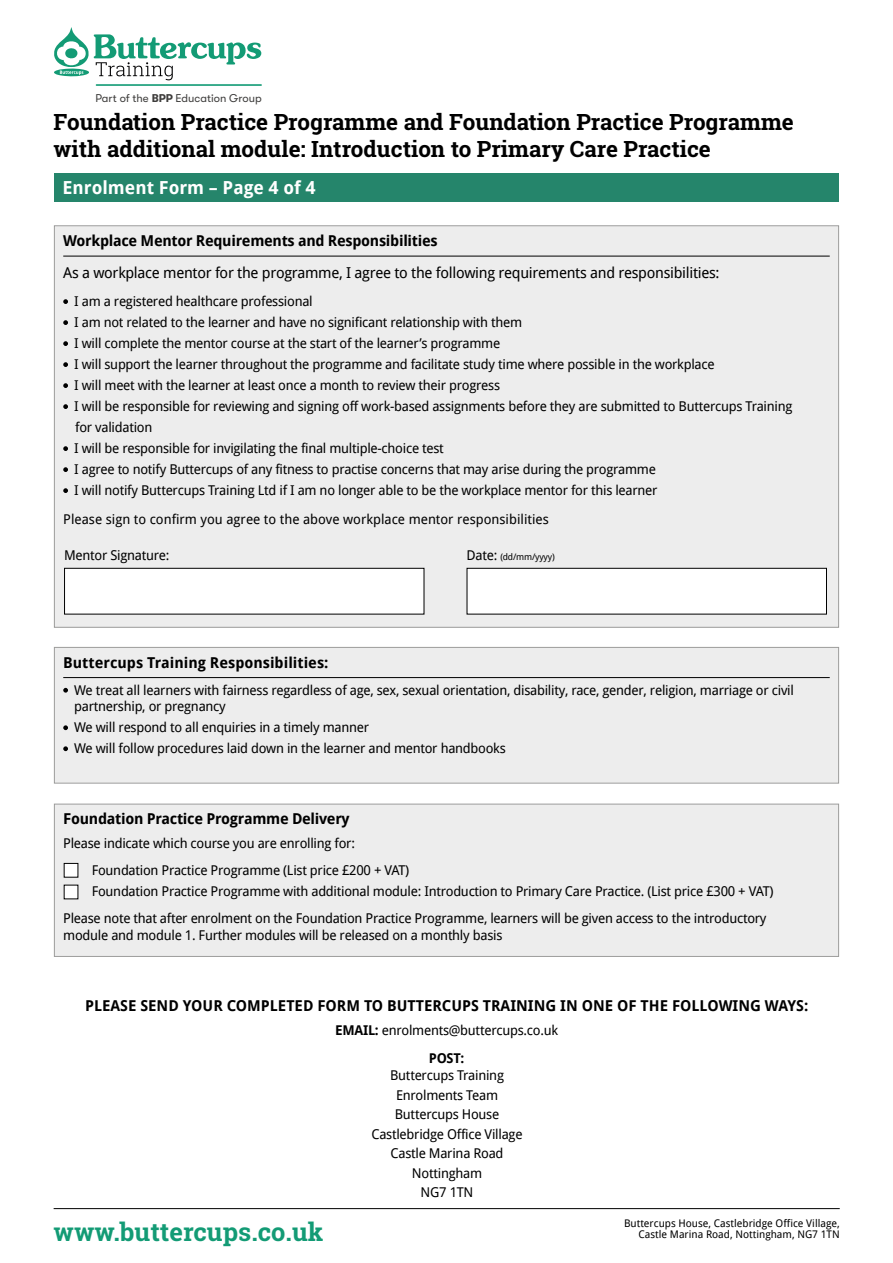
<style>
.page{position:relative;width:893px;height:1263px;background:#fff}
.page>*{position:absolute;margin:0;border:0;box-sizing:border-box;transform-origin:0 0}
.t1{font:700 25.5px "Roboto Slab";color:#139b75}
.t2{font:700 22.5px/27px "Roboto Slab";color:#000}
.t3{font:700 18px "Droid Sans";color:#fff}
.t4{font:700 15px "Droid Sans";letter-spacing:-.01em;color:#000}
.t5{font:15px "Droid Sans";letter-spacing:-.02em;color:#000}
.t6{font:13.5px/21px "Droid Sans";letter-spacing:-.02em;color:#000}
.t7{font:13.5px "Droid Sans";color:#000}
.t8{font:11.25px "GT Walsheim Pro";color:#3d3c3b}
.t9{font:10.5px "Droid Sans";color:#000}
.t10{font:9px "Droid Sans";letter-spacing:-.02em;color:#000}
.s1{font-weight:700}
.s2{font-size:13.5px}
</style>
<div class="page">
<div style="left:54px;top:173px;width:785px;height:28px;background:#25856b"></div>
<hr style="left:54px;top:1208px;width:786px;height:1px;background:#000">
<hr style="left:96px;top:84px;width:166px;height:2px;background:#139b75">
<svg style="left:54px;top:27px;width:207px;height:53px"></svg>
<div style="left:54px;top:226px;width:785px;height:401px;background:#ededed"></div>
<svg style="left:63px;top:299px;width:5px;height:5px"></svg>
<svg style="left:63px;top:320px;width:5px;height:5px"></svg>
<svg style="left:63px;top:341px;width:5px;height:5px"></svg>
<svg style="left:63px;top:362px;width:5px;height:5px"></svg>
<svg style="left:63px;top:383px;width:5px;height:5px"></svg>
<svg style="left:63px;top:404px;width:5px;height:5px"></svg>
<svg style="left:63px;top:446px;width:5px;height:5px"></svg>
<svg style="left:63px;top:467px;width:5px;height:5px"></svg>
<svg style="left:63px;top:488px;width:5px;height:5px"></svg>
<hr style="left:63px;top:256px;width:767px;height:1px;background:#000">
<div style="left:65px;top:568px;width:359px;height:46px;background:#fff"></div>
<div style="left:64px;top:568px;width:360px;height:46px;border:1px solid #000"></div>
<div style="left:467px;top:568px;width:359px;height:46px;background:#fff"></div>
<div style="left:467px;top:568px;width:360px;height:46px;border:1px solid #000"></div>
<div style="left:54px;top:647px;width:785px;height:136px;background:#ededed"></div>
<svg style="left:63px;top:688px;width:5px;height:5px"></svg>
<svg style="left:63px;top:725px;width:5px;height:5px"></svg>
<svg style="left:63px;top:746px;width:5px;height:5px"></svg>
<div style="left:54px;top:647px;width:785px;height:136px;border:1px solid #9d9d9c"></div>
<hr style="left:63px;top:677px;width:767px;height:1px;background:#000">
<div style="left:54px;top:804px;width:785px;height:152px;background:#ededed"></div>
<div style="left:54px;top:804px;width:785px;height:153px;border:1px solid #9d9d9c"></div>
<div style="left:64px;top:863px;width:14px;height:14px;background:#fff"></div>
<div style="left:64px;top:863px;width:14px;height:14px;border:1px solid #000"></div>
<div style="left:64px;top:885px;width:14px;height:14px;background:#fff"></div>
<p class="t8" style="left:95px;top:92px;width:168px">Part of the <span class="s1">BPP</span> Education Group</p>
<h2 class="t2" style="left:54px;top:108px;width:742px">Foundation Practice Programme and Foundation Practice Programme with additional module: Introduction to Primary Care Practice</h2>
<h3 class="t3" style="left:63px;top:177px;width:255px">Enrolment Form – Page 4 of 4</h3>
<p class="t4" style="left:63px;top:232px;width:376px">Workplace Mentor Requirements and Responsibilities</p>
<p class="t5" style="left:63px;top:264px;width:658px">As a workplace mentor for the programme, I agree to the following requirements and responsibilities:</p>
<p class="t6" style="left:74px;top:291px;width:720px">I am a registered healthcare professional<br>I am not related to the learner and have no significant relationship with them<br>I will complete the mentor course at the start of the learner’s programme<br>I will support the learner throughout the programme and facilitate study time where possible in the workplace<br>I will meet with the learner at least once a month to review their progress<br>I will be responsible for reviewing and signing off work-based assignments before they are submitted to Buttercups Training for validation<br>I will be responsible for invigilating the final multiple-choice test<br>I agree to notify Buttercups of any fitness to practise concerns that may arise during the programme<br>I will notify Buttercups Training Ltd if I am no longer able to be the workplace mentor for this learner</p>
<p class="t7" style="left:63px;top:511px;width:487px">Please sign to confirm you agree to the above workplace mentor responsibilities</p>
<p class="t6" style="left:64px;top:545px;width:107px">Mentor Signature:</p>
<p class="t10" style="left:467px;top:551px;width:90px"><span class="s2">Date:</span> (dd/mm/yyyy)</p>
<p class="t4" style="left:63px;top:654px;width:267px">Buttercups Training Responsibilities:</p>
<p class="t6" style="left:74px;top:682px;width:721px;line-height:16.5px">We treat all learners with fairness regardless of age, sex, sexual orientation, disability, race, gender, religion, marriage or civil partnership, or pregnancy</p>
<p class="t6" style="left:74px;top:717px;width:433px">We will respond to all enquiries in a timely manner<br>We will follow procedures laid down in the learner and mentor handbooks</p>
<p class="t4" style="left:63px;top:810px;width:288px">Foundation Practice Programme Delivery</p>
<p class="t6" style="left:92px;top:830px;width:319px;line-height:27px;text-indent:-28px">Please indicate which course you are enrolling for:<br>Foundation Practice Programme (List price £200 + VAT)</p>
<p class="t6" style="left:63px;top:878px;width:712px;line-height:27px;text-indent:28px">Foundation Practice Programme with additional module: Introduction to Primary Care Practice. (List price £300 + VAT)<br>Please note that after enrolment on the Foundation Practice Programme, learners will be given access to the introductory</p>
<p class="t6" style="left:63px;top:925px;width:441px">module and module 1. Further modules will be released on a monthly basis</p>
<p class="t4" style="left:85px;top:997px;width:725px">PLEASE SEND YOUR COMPLETED FORM TO BUTTERCUPS TRAINING IN ONE OF THE FOLLOWING WAYS:</p>
<p class="t6" style="left:335px;top:1017px;width:224px;line-height:27.9px;text-align:center"><span class="s1">EMAIL:</span> enrolments@buttercups.co.uk<br><span class="s1">POST:</span></p>
<p class="t6" style="left:372px;top:1066px;width:153px;line-height:19.5px;text-align:center">Buttercups Training<br>Enrolments Team<br>Buttercups House<br>Castlebridge Office Village<br>Castle Marina Road<br>Nottingham<br>NG7 1TN</p>
<p class="t9" style="left:624px;top:1217px;width:217px">Buttercups House, Castlebridge Office Village,</p>
<h1 class="t1" style="left:54px;top:1214px;width:271px">www.buttercups.co.uk</h1>
<p class="t9" style="left:638px;top:1228px;width:203px">Castle Marina Road, Nottingham, NG7 1TN</p>
</div>
